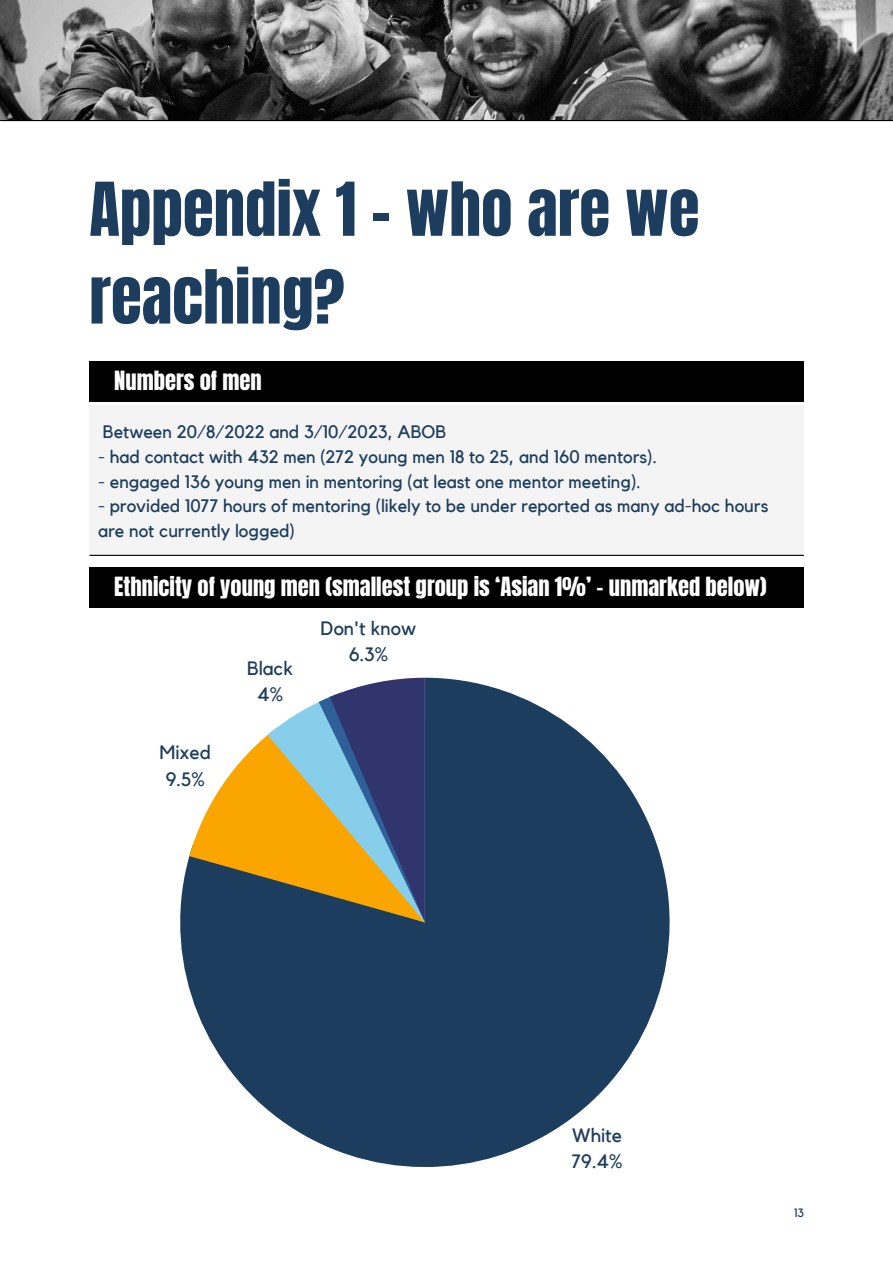
<style>
.page{position:relative;width:893px;height:1264px;background:#fff}
.page>*{position:absolute;margin:0;border:0;box-sizing:border-box;transform-origin:0 0}
.t1{font:63px/87.8px "Anton";color:#1c3d5d}
.t2{font:22.5px "Anton";color:#fff}
.t3{font:19.35px/26.2px "Kollektif";color:#1c3d5d;text-align:center}
.t4{font:18px/24.8px "Kollektif";color:#1c3d5d}
.t5{font:12px "Kollektif";color:#1c3d5d}
</style>
<div class="page">
<div style="left:89px;top:361px;width:715px;height:40px;background:#000"></div>
<div style="left:89px;top:405px;width:715px;height:150px;background:#f4f4f4"></div>
<hr style="left:90px;top:555px;width:713px;height:1px;background:#000">
<img style="left:0;top:0;width:892px;height:120px">
<hr style="left:1px;top:120px;width:891px;height:1px;background:#000">
<svg style="left:180px;top:677px;width:489px;height:489px;fill:#1c3d5d"></svg>
<svg style="left:189px;top:727px;width:78px;height:195px"></svg>
<svg style="left:267px;top:677px;width:158px;height:245px;background:#8a8571"></svg>
<div style="left:89px;top:567px;width:715px;height:40px;background:#000"></div>
<p class="t1" style="left:89px;top:166px;width:611px">Appendix 1 - who are we reaching?</p>
<h1 class="t2" style="left:114px;top:364px;width:149px">Numbers of men</h1>
<h2 class="t4" style="left:103px;top:420px;width:345px">Between 20/8/2022 and 3/10/2023, ABOB</h2>
<p class="t4" style="left:98px;top:445px;width:560px">- had contact with 432 men (272 young men 18 to 25, and 160 mentors).</p>
<p class="t4" style="left:98px;top:469px;width:544px">- engaged 136 young men in mentoring (at least one mentor meeting).</p>
<p class="t4" style="left:98px;top:494px;width:671px">- provided 1077 hours of mentoring (likely to be under reported as many ad-hoc hours are not currently logged)</p>
<h2 class="t2" style="left:114px;top:570px;width:654px">Ethnicity of young men (smallest group is ‘Asian 1%’ - unmarked below)</h2>
<p class="t3" style="left:159px;top:740px;width:53px">Mixed<br>9.5%</p>
<p class="t3" style="left:247px;top:655px;width:47px">Black<br>4%</p>
<p class="t3" style="left:320px;top:615px;width:97px">Don't know<br>6.3%</p>
<p class="t3" style="left:572px;top:1122px;width:52px;text-align:left">White<br>79.4%</p>
<p class="t5" style="left:794px;top:1207px;width:12px">13</p>
</div>
